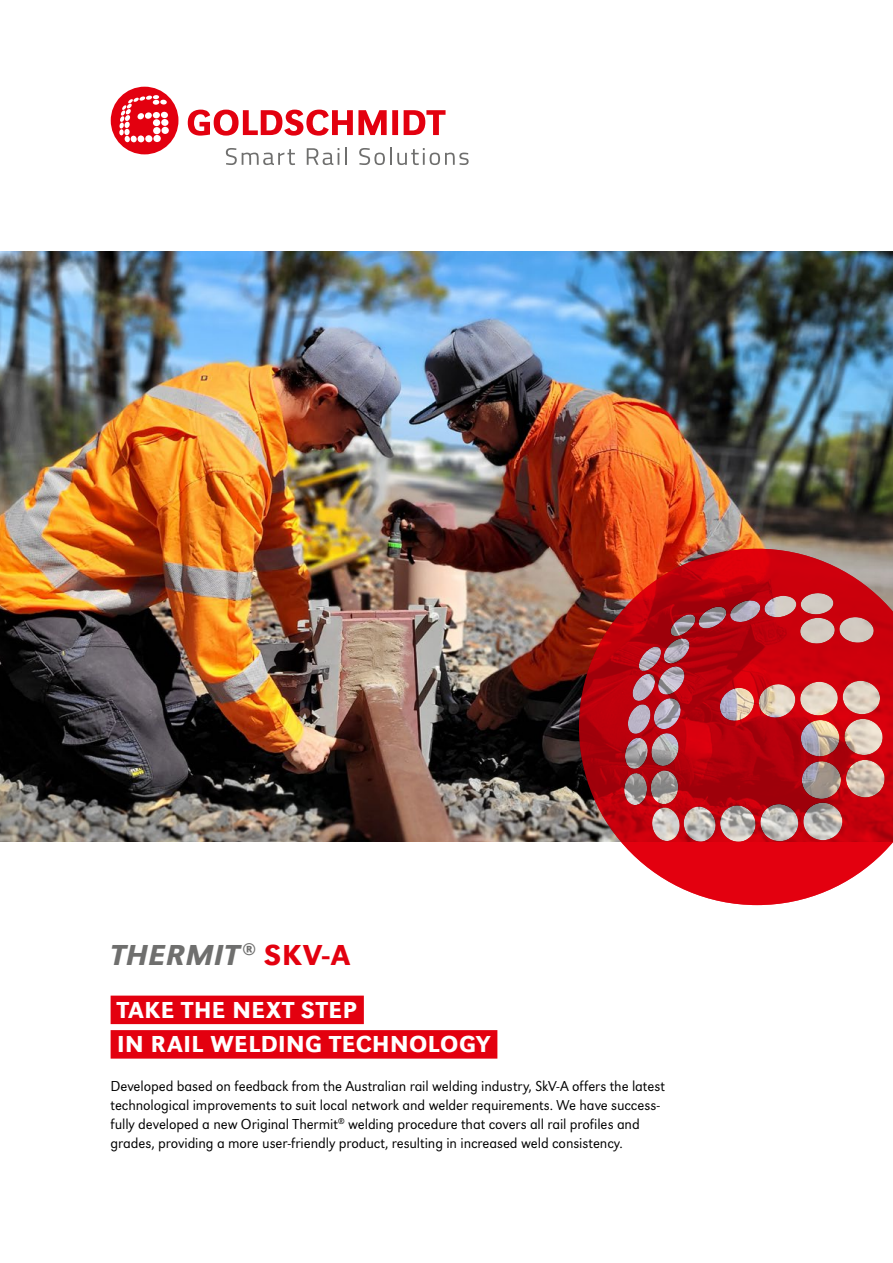
<style>
.page{position:relative;width:893px;height:1263px;background:#fff}
.page>*{position:absolute;margin:0;border:0;box-sizing:border-box;transform-origin:0 0}
.t1{font:30px "URW Grotesk Med Ita";letter-spacing:.02em;color:#6f6f6e}
.t2{font:500 24px/34.5px "URW Grotesk";letter-spacing:.025em;color:#fff}
.t3{font:300 15px/19.2px "URW Grotesk";letter-spacing:-.005em;color:#000}
.s1{font-family:"URW Grotesk";font-weight:500;color:#e3000f}
</style>
<div class="page">
<img style="left:0;top:252px;width:893px;height:590px">
<div style="left:111px;top:995px;width:253px;height:29px;background:#e3000f"></div>
<div style="left:111px;top:1030px;width:386px;height:28px;background:#e3000f"></div>
<svg style="left:188px;top:110px;width:258px;height:26px"></svg>
<svg style="left:111px;top:87px;width:67px;height:67px"></svg>
<svg style="left:226px;top:148px;width:69px;height:17px"></svg>
<svg style="left:307px;top:148px;width:32px;height:17px"></svg>
<svg style="left:345px;top:148px;width:2px;height:17px"></svg>
<svg style="left:359px;top:148px;width:110px;height:17px"></svg>
<svg style="left:579px;top:549px;width:314px;height:356px;background:#c23d42"></svg>
<h1 class="t1" style="left:111px;top:938px;width:241px">THERMIT <sup>®</sup> <span class="s1">SKV-A</span></h1>
<h2 class="t2" style="left:117px;top:993px;width:374px">TAKE THE NEXT STEP<br>IN RAIL WELDING TECHNOLOGY</h2>
<p class="t3" style="left:111px;top:1076px;width:556px">Developed based on feedback from the Australian rail welding industry, SkV-A offers the latest technological improvements to suit local network and welder requirements. We have success&shy;fully developed a new Original Thermit<sup>®</sup> welding procedure that covers all rail profiles and grades, providing a more user-friendly product, resulting in increased weld consistency.</p>
</div>
